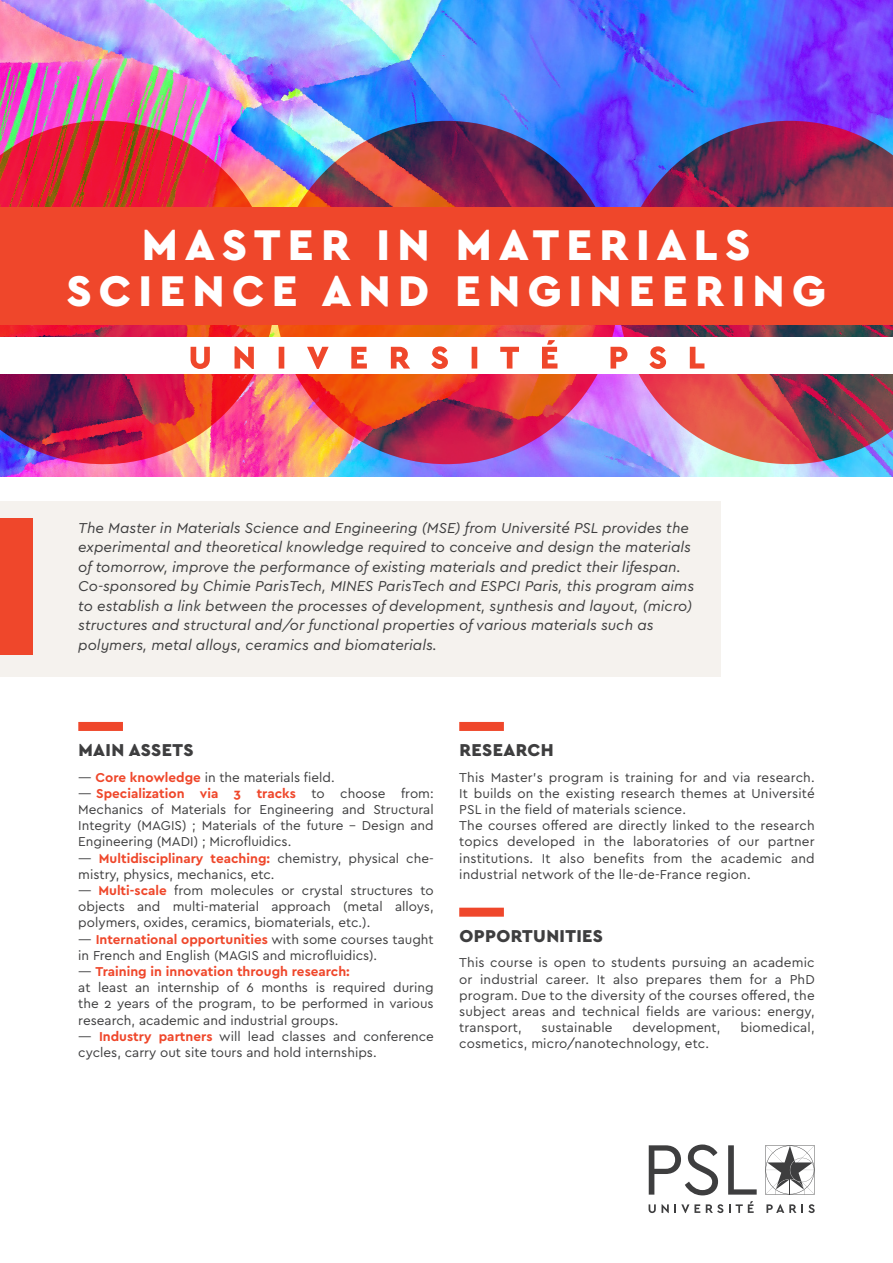
<style>
.page{position:relative;width:893px;height:1263px;background:#fff}
.page>*{position:absolute;margin:0;border:0;box-sizing:border-box;transform-origin:0 0}
.t1{font:900 45px/46.5px "Cera PRO";letter-spacing:.16em;color:#fff;text-align:center}
.t2{font:900 18px "Cera PRO";letter-spacing:.02em;color:#3e3e3f}
.t3{font:italic 15px/19.5px "Cera PRO";color:#3e3e3f}
.t4{font:13.5px/16.2px "Cera PRO";color:#3e3e3f;text-align:justify}
.t5{font:700 13.5px "Cera PRO";color:#ef472b}
.s1{font-weight:700;color:#ef472b}
.s2{font-weight:400;color:#3e3e3f}
</style>
<div class="page">
<img style="left:0;top:0;width:893px;height:477px">
<div style="left:0;top:501px;width:720px;height:175px;background:#f5f2ee"></div>
<div style="left:0;top:519px;width:33px;height:136px;background:#ef472b"></div>
<img style="left:618px;top:121px;width:275px;height:343px">
<svg style="left:275px;top:121px;width:343px;height:343px;background:#b13439"></svg>
<img style="left:0;top:121px;width:275px;height:343px">
<div style="left:78px;top:722px;width:45px;height:9px;background:#ef472b"></div>
<div style="left:459px;top:722px;width:45px;height:9px;background:#ef472b"></div>
<div style="left:459px;top:908px;width:45px;height:9px;background:#ef472b"></div>
<div style="left:0;top:207px;width:893px;height:117px;background:#ef472b"></div>
<div style="left:0;top:337px;width:893px;height:37px;background:#fff"></div>
<svg style="left:191px;top:340px;width:513px;height:29px"></svg>
<svg style="left:649px;top:1204px;width:20px;height:9px"></svg>
<svg style="left:675px;top:1204px;width:25px;height:9px"></svg>
<svg style="left:706px;top:1204px;width:17px;height:9px"></svg>
<svg style="left:729px;top:1201px;width:25px;height:12px"></svg>
<svg style="left:766px;top:1204px;width:49px;height:9px"></svg>
<svg style="left:765px;top:1145px;width:50px;height:49px"></svg>
<svg style="left:649px;top:1144px;width:69px;height:51px"></svg>
<svg style="left:728px;top:1145px;width:29px;height:49px"></svg>
<p class="t1" style="left:66px;top:220px;width:761px">MASTER IN MATERIALS<br>SCIENCE AND ENGINEERING</p>
<p class="t3" style="left:78px;top:517px;width:617px">The Master in Materials Science and Engineering (MSE) from Université PSL provides the experimental and theoretical knowledge required to conceive and design the materials of tomorrow, improve the performance of existing materials and predict their lifespan.<br>Co-sponsored by Chimie ParisTech, MINES ParisTech and ESPCI Paris, this program aims to establish a link between the processes of development, synthesis and layout, (micro) structures and structural and/or functional properties of various materials such as polymers, metal alloys, ceramics and biomaterials.</p>
<p class="t2" style="left:78px;top:738px;width:116px">MAIN ASSETS</p>
<p class="t4" style="left:78px;top:768px;width:258px">— <span class="s1">Core knowledge</span> in the materials field.</p>
<p class="t4" style="left:78px;top:785px;width:357px">— <span class="s1">Specialization via 3 tracks</span> to choose from:<br>Mechanics of Materials for Engineering and Structural Integrity (MAGIS) ; Materials of the future - Design and Engineering (MADI) ; Microfluidics.</p>
<p class="t4" style="left:78px;top:849px;width:357px">— <span class="s1">Multidisciplinary teaching:</span> chemistry, physical che&shy;mistry, physics, mechanics, etc.</p>
<p class="t4" style="left:78px;top:882px;width:357px">— <span class="s1">Multi-scale</span> from molecules or crystal structures to objects and multi-material approach (metal alloys, polymers, oxides, ceramics, biomaterials, etc.).</p>
<p class="t4" style="left:78px;top:930px;width:357px">— <span class="s1">International opportunities</span> with some courses taught in French and English (MAGIS and microfluidics).</p>
<p class="t5" style="left:78px;top:962px;width:273px"><span class="s2">—</span> Training in innovation through research:</p>
<p class="t4" style="left:78px;top:979px;width:357px">at least an internship of 6 months is required during the 2 years of the program, to be performed in various research, academic and industrial groups.</p>
<p class="t4" style="left:78px;top:1028px;width:357px">— <span class="s1">Industry partners</span> will lead classes and conference cycles, carry out site tours and hold internships.</p>
<p class="t2" style="left:459px;top:738px;width:96px">RESEARCH</p>
<p class="t4" style="left:459px;top:768px;width:357px">This Master’s program is training for and via research.<br>It builds on the existing research themes at Université PSL in the field of materials science.</p>
<p class="t4" style="left:459px;top:817px;width:357px">The courses offered are directly linked to the research topics developed in the laboratories of our partner institutions. It also benefits from the academic and industrial network of the lle-de-France region.</p>
<p class="t2" style="left:459px;top:924px;width:145px">OPPORTUNITIES</p>
<p class="t4" style="left:459px;top:954px;width:357px">This course is open to students pursuing an academic or industrial career. It also prepares them for a PhD program. Due to the diversity of the courses offered, the subject areas and technical fields are various: energy, transport,</p>
<p class="t4" style="left:541px;top:1019px;width:73px">sustainable</p>
<p class="t4" style="left:632px;top:1019px;width:90px">development,</p>
<p class="t4" style="left:740px;top:1019px;width:76px">biomedical,</p>
<p class="t4" style="left:459px;top:1035px;width:251px">cosmetics, micro/nanotechnology, etc.</p>
</div>
